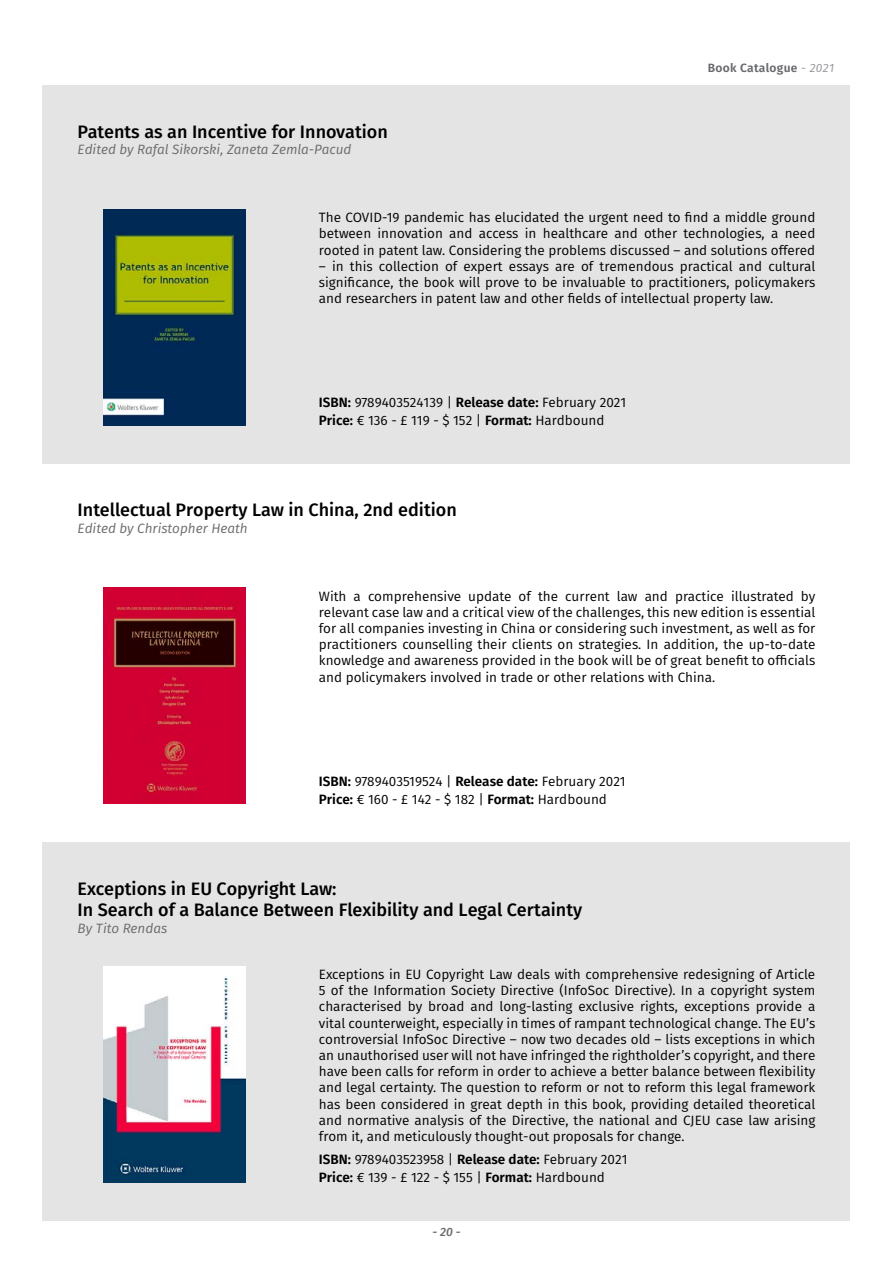
<style>
.page{position:relative;width:893px;height:1263px;background:#fff}
.page>*{position:absolute;margin:0;border:0;box-sizing:border-box;transform-origin:0 0}
.t1{font:500 18px/21.6px "Fira Sans";color:#000}
.t2{font:13.5px/16.2px "Fira Sans";color:#000;text-align:justify}
.t3{font:italic 13.5px "Fira Sans";color:#696a6d}
.t4{font:600 12px "Fira Sans";letter-spacing:.025em;color:#696a6d}
.t5{font:italic 500 12px "Fira Sans";color:#696a6d}
.s1{font-weight:400;font-style:italic;color:#939598}
.s2{font-weight:600}
</style>
<div class="page">
<div style="left:43px;top:85px;width:807px;height:378px;background:#e5e4e4"></div>
<div style="left:43px;top:842px;width:807px;height:378px;background:#e5e4e4"></div>
<img style="left:104px;top:209px;width:142px;height:216px">
<img style="left:104px;top:588px;width:142px;height:216px">
<img style="left:104px;top:966px;width:142px;height:216px">
<h1 class="t1" style="left:78px;top:120px;width:312px">Patents as an Incentive for Innovation</h1>
<p class="t3" style="left:78px;top:139px;width:275px">Edited by Rafal Sikorski, Zaneta Zemla-Pacud</p>
<p class="t4" style="left:708px;top:58px;width:128px">Book Catalogue <span class="s1">- 2021</span></p>
<p class="t2" style="left:319px;top:209px;width:498px">The COVID-19 pandemic has elucidated the urgent need to find a middle ground between innovation and access in healthcare and other technologies, a need rooted in patent law. Considering the problems discussed – and solutions offered</p>
<p class="t2" style="left:319px;top:258px;width:498px">– in this collection of expert essays are of tremendous practical and cultural significance, the book will prove to be invaluable to practitioners, policymakers and researchers in patent law and other fields of intellectual property law.</p>
<p class="t2" style="left:319px;top:393px;width:309px;line-height:18px"><span class="s2">ISBN:</span> 9789403524139 | <span class="s2">Release date:</span> February 2021<br><span class="s2">Price:</span> € 136 - £ 119 - $ 152 | <span class="s2">Format:</span> Hardbound</p>
<h1 class="t1" style="left:78px;top:498px;width:381px">Intellectual Property Law in China, 2nd edition</h1>
<p class="t3" style="left:78px;top:518px;width:172px">Edited by Christopher Heath</p>
<p class="t2" style="left:319px;top:587px;width:498px">With a comprehensive update of the current law and practice illustrated by relevant case law and a critical view of the challenges, this new edition is essential for all companies investing in China or considering such investment, as well as for practitioners counselling their clients on strategies. In addition, the up-to-date knowledge and awareness provided in the book will be of great benefit to officials and policymakers involved in trade or other relations with China.</p>
<p class="t2" style="left:319px;top:771px;width:308px;line-height:18px"><span class="s2">ISBN:</span> 9789403519524 | <span class="s2">Release date:</span> February 2021<br><span class="s2">Price:</span> € 160 - £ 142 - $ 182 | <span class="s2">Format:</span> Hardbound</p>
<h1 class="t1" style="left:78px;top:877px;width:506px">Exceptions in EU Copyright Law:<br>In Search of a Balance Between Flexibility and Legal Certainty</h1>
<p class="t3" style="left:78px;top:918px;width:91px">By Tito Rendas</p>
<p class="t2" style="left:319px;top:966px;width:498px">Exceptions in EU Copyright Law deals with comprehensive redesigning of Article 5 of the Information Society Directive (InfoSoc Directive). In a copyright system characterised by broad and long-lasting exclusive rights, exceptions provide a vital counterweight, especially in times of rampant technological change. The EU’s controversial InfoSoc Directive – now two decades old – lists exceptions in which an unauthorised user will not have infringed the rightholder’s copyright, and there have been calls for reform in order to achieve a better balance between flexibility and legal certainty. The question to reform or not to reform this legal framework has been considered in great depth in this book, providing detailed theoretical and normative analysis of the Directive, the national and CJEU case law arising from it, and meticulously thought-out proposals for change.</p>
<p class="t2" style="left:319px;top:1150px;width:310px;line-height:18px"><span class="s2">ISBN:</span> 9789403523958 | <span class="s2">Release date:</span> February 2021<br><span class="s2">Price:</span> € 139 - £ 122 - $ 155 | <span class="s2">Format:</span> Hardbound</p>
<p class="t5" style="left:432px;top:1222px;width:30px">- 20 -</p>
</div>
